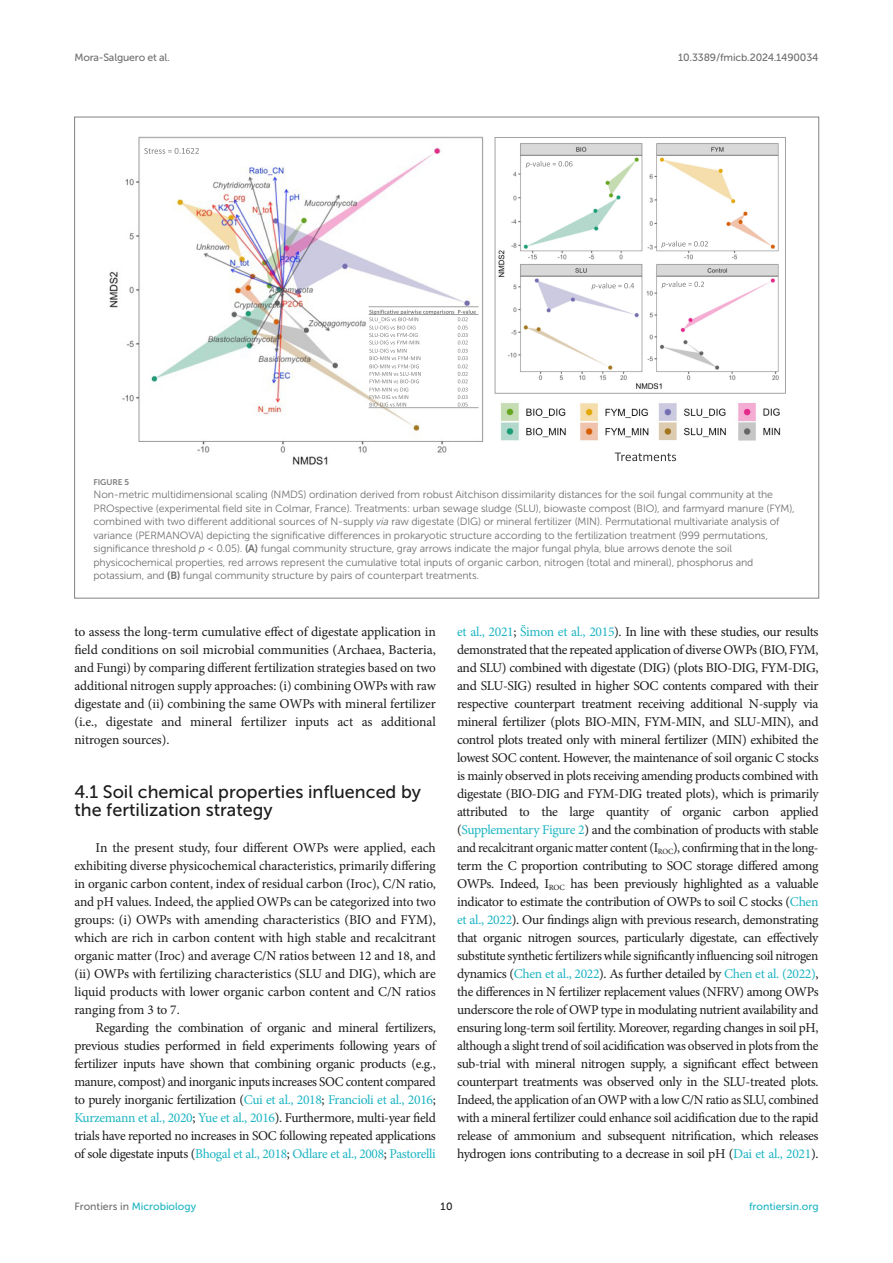
<style>
.page{position:relative;width:893px;height:1263px;background:#fff}
.page>*{position:absolute;margin:0;border:0;box-sizing:border-box;transform-origin:0 0}
.HEAD_2{font:18px/18px "Museo Sans 500";color:#1b1c1b}
.TEXT{font:13.5px/18px "Minion Pro";letter-spacing:-.02em;color:#1b1c1b;text-align:justify}
.FIG_LEG{font:10.5px/13.5px "Museo Sans 300";letter-spacing:-.01em;color:#706f70}
.t1{font:10.5px "Museo Sans 500";letter-spacing:-.015em;color:#706f70}
.t2{font:10.5px "Museo Sans 500";color:#1db5c3}
.t3{font:10.5px "Museo Sans 500";color:#1b1c1b}
.FIG_HD{font:8.25px "Museo Sans 700";letter-spacing:-.01em;color:#7e7f7f}
.s1{font-style:italic}
.s2{font-family:"Museo Sans 700"}
.s3{color:#1db5c3}
.s4{color:#706f70}
</style>
<div class="page">
<img style="left:109px;top:136px;width:676px;height:329px">
<svg style="left:615px;top:452px;width:61px;height:9px"></svg>
<svg style="left:144px;top:148px;width:55px;height:6px"></svg>
<svg style="left:369px;top:310px;width:107px;height:96px"></svg>
<svg style="left:591px;top:283px;width:43px;height:7px"></svg>
<svg style="left:526px;top:161px;width:47px;height:7px"></svg>
<svg style="left:661px;top:241px;width:47px;height:7px"></svg>
<svg style="left:662px;top:281px;width:42px;height:7px"></svg>
<p class="t1" style="left:74px;top:51px;width:97px">Mora-Salguero et al.</p>
<p class="t1" style="left:678px;top:51px;width:142px">10.3389/fmicb.2024.1490034</p>
<p class="FIG_HD" style="left:94px;top:477px;width:37px">FIGURE 5</p>
<p class="FIG_LEG" style="left:94px;top:488px;width:703px">Non-metric multidimensional scaling (NMDS) ordination derived from robust Aitchison dissimilarity distances for the soil fungal community at the PROspective (experimental field site in Colmar, France). Treatments: urban sewage sludge (SLU), biowaste compost (BIO), and farmyard manure (FYM), combined with two different additional sources of N-supply <span class="s1">via</span> raw digestate (DIG) or mineral fertilizer (MIN). Permutational multivariate analysis of variance (PERMANOVA) depicting the significative differences in prokaryotic structure according to the fertilization treatment (999 permutations, significance threshold <span class="s1">p</span> &lt; 0.05). <span class="s2">(A)</span> fungal community structure, gray arrows indicate the major fungal phyla, blue arrows denote the soil physicochemical properties, red arrows represent the cumulative total inputs of organic carbon, nitrogen (total and mineral), phosphorus and potassium, and <span class="s2">(B)</span> fungal community structure by pairs of counterpart treatments.</p>
<p class="TEXT" style="left:74px;top:623px;width:363px">to assess the long-term cumulative effect of digestate application in field conditions on soil microbial communities (Archaea, Bacteria, and Fungi) by comparing different fertilization strategies based on two additional nitrogen supply approaches: (i) combining OWPs with raw digestate and (ii) combining the same OWPs with mineral fertilizer (i.e., digestate and mineral fertilizer inputs act as additional nitrogen sources).</p>
<p class="HEAD_2" style="left:74px;top:783px;width:348px">4.1 Soil chemical properties influenced by the fertilization strategy</p>
<p class="TEXT" style="left:74px;top:839px;width:363px;text-indent:21px">In the present study, four different OWPs were applied, each exhibiting diverse physicochemical characteristics, primarily differing in organic carbon content, index of residual carbon (Iroc), C/N ratio, and pH values. Indeed, the applied OWPs can be categorized into two groups: (i) OWPs with amending characteristics (BIO and FYM), which are rich in carbon content with high stable and recalcitrant organic matter (Iroc) and average C/N ratios between 12 and 18, and (ii) OWPs with fertilizing characteristics (SLU and DIG), which are liquid products with lower organic carbon content and C/N ratios ranging from 3 to 7.</p>
<p class="TEXT" style="left:74px;top:1019px;width:363px;text-indent:21px">Regarding the combination of organic and mineral fertilizers, previous studies performed in field experiments following years of fertilizer inputs have shown that combining organic products (e.g., manure, compost) and inorganic inputs increases SOC content compared to purely inorganic fertilization (<span class="s3">Cui et al., 2018</span>; <span class="s3">Francioli et al., 2016</span>; <span class="s3">Kurzemann et al., 2020</span>; <span class="s3">Yue et al., 2016</span>). Furthermore, multi-year field trials have reported no increases in SOC following repeated applications of sole digestate inputs (<span class="s3">Bhogal et al., 2018</span>; <span class="s3">Odlare et al., 2008</span>; <span class="s3">Pastorelli</span></p>
<p class="TEXT" style="left:457px;top:623px;width:363px"><span class="s3">et al., 2021</span>; <span class="s3">Šimon et al., 2015</span>). In line with these studies, our results demonstrated that the repeated application of diverse OWPs (BIO, FYM, and SLU) combined with digestate (DIG) (plots BIO-DIG, FYM-DIG, and SLU-SIG) resulted in higher SOC contents compared with their respective counterpart treatment receiving additional N-supply via mineral fertilizer (plots BIO-MIN, FYM-MIN, and SLU-MIN), and control plots treated only with mineral fertilizer (MIN) exhibited the lowest SOC content. However, the maintenance of soil organic C stocks is mainly observed in plots receiving amending products combined with digestate (BIO-DIG and FYM-DIG treated plots), which is primarily attributed to the large quantity of organic carbon applied (<span class="s3">Supplementary Figure 2</span>) and the combination of products with stable and recalcitrant organic matter content (I<sub>ROC</sub>), confirming that in the long&shy;term the C proportion contributing to SOC storage differed among OWPs. Indeed, I<sub>ROC</sub> has been previously highlighted as a valuable indicator to estimate the contribution of OWPs to soil C stocks (<span class="s3">Chen et al., 2022</span>). Our findings align with previous research, demonstrating that organic nitrogen sources, particularly digestate, can effectively substitute synthetic fertilizers while significantly influencing soil nitrogen dynamics (<span class="s3">Chen et al., 2022</span>). As further detailed by <span class="s3">Chen et al. (2022)</span>, the differences in N fertilizer replacement values (NFRV) among OWPs underscore the role of OWP type in modulating nutrient availability and ensuring long-term soil fertility. Moreover, regarding changes in soil pH, although a slight trend of soil acidification was observed in plots from the sub-trial with mineral nitrogen supply, a significant effect between counterpart treatments was observed only in the SLU-treated plots.<br>Indeed, the application of an OWP with a low C/N ratio as SLU, combined with a mineral fertilizer could enhance soil acidification due to the rapid release of ammonium and subsequent nitrification, which releases hydrogen ions contributing to a decrease in soil pH (<span class="s3">Dai et al., 2021</span>).</p>
<p class="t2" style="left:74px;top:1200px;width:123px"><span class="s4">Frontiers in</span> Microbiology</p>
<p class="t3" style="left:440px;top:1200px;width:14px">10</p>
<p class="t2" style="left:749px;top:1200px;width:71px">frontiersin.org</p>
</div>
